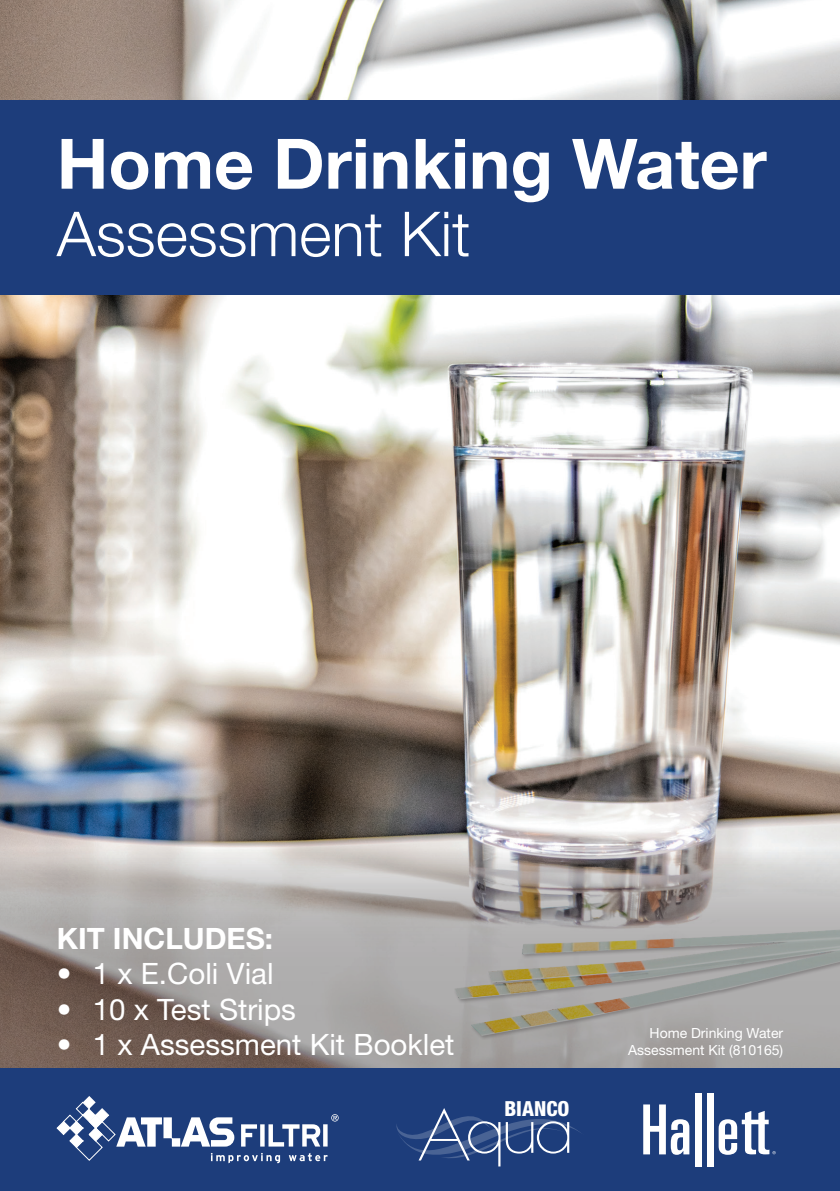
<style>
.page{position:relative;width:840px;height:1191px;background:#fff}
.page>*{position:absolute;margin:0;border:0;box-sizing:border-box;transform-origin:0 0}
.t1{font:700 69.6px "Helvetica Neue LT Std";color:#fff}
.t2{font:68.2px "Poiret One";color:#fff}
.t3{font:300 62px "Helvetica Neue LT Std";color:#fff}
.t4{font:29.4px "Helvetica Neue LT Std";color:#fff}
.t5{font:700 29.4px "Helvetica Neue LT Std";color:#fff}
.t6{font:800 condensed 20.8px "Helvetica Neue LT Std";color:#fff}
.t7{font:14px/16.8px "Helvetica Neue LT Std";color:#fff;text-align:right}
</style>
<div class="page">
<img style="left:0;top:0;width:839px;height:848px">
<svg style="left:0;top:848px;width:839px;height:220px;background:#a6a09c"></svg>
<div style="left:0;top:1068px;width:839px;height:123px;background:#1d3d7b"></div>
<div style="left:0;top:100px;width:839px;height:195px;background:#1d3d7b"></div>
<svg style="left:57px;top:1096px;width:281px;height:67px"></svg>
<svg style="left:396px;top:1116px;width:185px;height:50px"></svg>
<div style="left:694px;top:1092px;width:7px;height:74px;background:#fff"></div>
<div style="left:706px;top:1092px;width:7px;height:74px;background:#fff"></div>
<svg style="left:718px;top:1111px;width:57px;height:43px"></svg>
<svg style="left:643px;top:1104px;width:46px;height:50px"></svg>
<h1 class="t1" style="left:57px;top:121px;width:711px">Home Drinking Water</h1>
<h3 class="t3" style="left:57px;top:196px;width:415px">Assessment Kit</h3>
<p class="t5" style="left:57px;top:920px;width:218px">KIT INCLUDES:</p>
<p class="t4" style="left:57px;top:956px;width:218px">• 1 x E.Coli Vial</p>
<p class="t4" style="left:57px;top:991px;width:241px">• 10 x Test Strips</p>
<p class="t4" style="left:57px;top:1027px;width:399px">• 1 x Assessment Kit Booklet</p>
<p class="t7" style="left:628px;top:1024px;width:156px">Home Drinking Water<br>Assessment Kit (810165)</p>
<h2 class="t2" style="left:416px;top:1085px;width:57px">A</h2>
<p class="t6" style="left:504px;top:1095px;width:67px">BIANCO</p>
</div>
